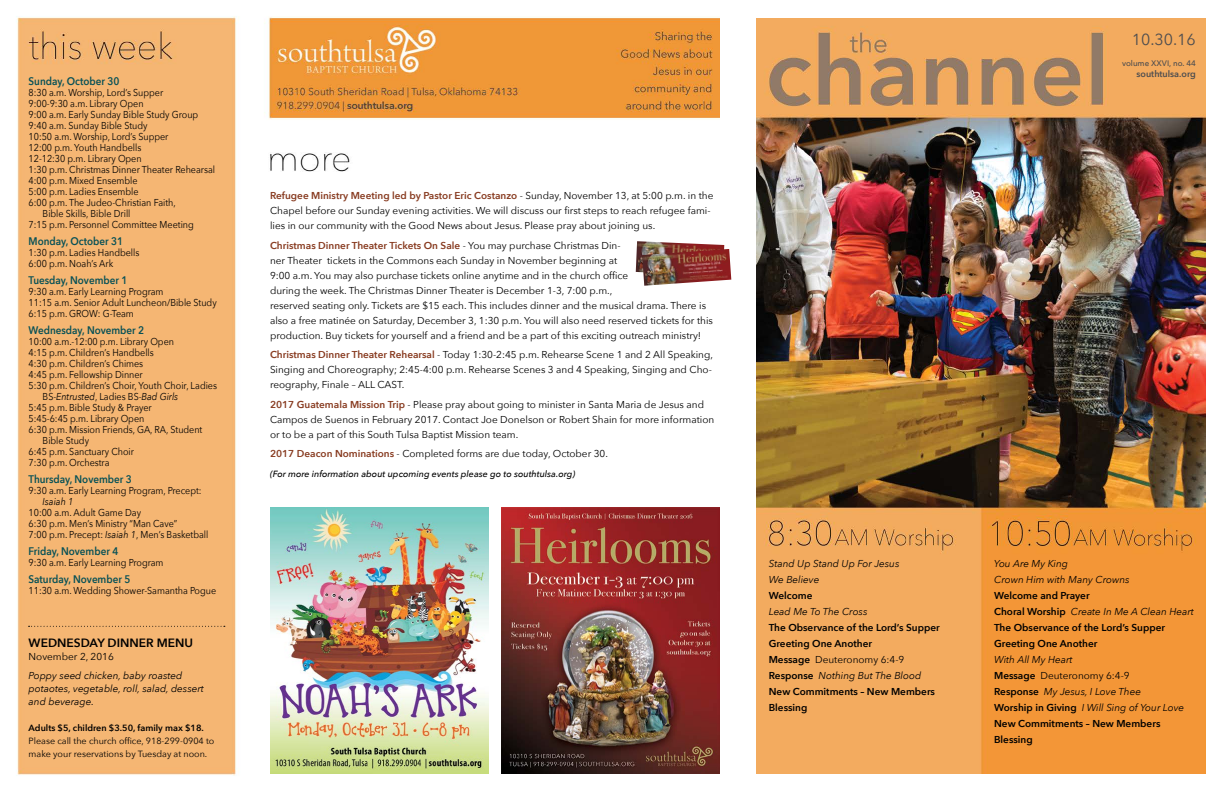
<style>
.page{position:relative;width:1224px;height:792px;background:#fff}
.page>*{position:absolute;margin:0;border:0;box-sizing:border-box;transform-origin:0 0}
.t1{font:16px "Avenir Next";color:#4d4d4f}
.t2{font:600 12px "Avenir Next";color:#000}
.t3{font:600 11px "Avenir Next";color:#085156;scale:.9 1}
.t4{font:10px/15px "Avenir Next";color:#000}
.t5{font:10px/11px "Avenir Next";color:#000;scale:.9 1}
.t6{font:600 10px/16px "Avenir Next";color:#000}
.t7{font:italic 10px/16px "Avenir Next";color:#000}
.t8{font:italic 10px "Avenir Next";color:#000;scale:.9 1}
.t9{font:9px/13px "Avenir Next";color:#000}
.t10{font:italic 500 9px "Avenir Next";color:#000}
.t11{font:600 9px "Avenir Next";color:#000}
.t12{font:600 9px "Avenir Next";color:#4d4d4f}
.t13{font:500 8px "Avenir Next";color:#4d4d4f}
.s1{font-style:normal}
.s2{font-style:italic}
.s3{font-weight:600;color:#873a1f}
.s4{font-weight:400}
.s5{font-weight:400;font-style:italic}
</style>
<div class="page">
<img style="left:756px;top:18px;width:450px;height:756px">
<img style="left:16px;top:16px;width:704px;height:760px">
<svg style="left:29px;top:626px;width:196px;height:1px"></svg>
<img style="left:501px;top:508px;width:219px;height:266px">
<img style="left:270px;top:508px;width:219px;height:266px">
<img style="left:636px;top:241px;width:88px;height:35px">
<img style="left:642px;top:249px;width:89px;height:37px">
<p class="t3" style="left:29px;top:72px;width:102px">Sunday, October 30</p>
<p class="t5" style="left:29px;top:87px;width:151px">8:30 a.m. Worship, Lord’s Supper</p>
<p class="t5" style="left:29px;top:98px;width:129px">9:00-9:30 a.m. Library Open</p>
<p class="t5" style="left:29px;top:109px;width:190px">9:00 a.m. Early Sunday Bible Study Group</p>
<p class="t5" style="left:29px;top:120px;width:134px">9:40 a.m. Sunday Bible Study</p>
<p class="t5" style="left:29px;top:131px;width:157px">10:50 a.m. Worship, Lord’s Supper</p>
<p class="t5" style="left:29px;top:142px;width:127px">12:00 p.m. Youth Handbells</p>
<p class="t5" style="left:29px;top:153px;width:127px">12-12:30 p.m. Library Open</p>
<p class="t5" style="left:29px;top:164px;width:209px">1:30 p.m. Christmas Dinner Theater Rehearsal</p>
<p class="t5" style="left:29px;top:175px;width:122px">4:00 p.m. Mixed Ensemble</p>
<p class="t5" style="left:29px;top:186px;width:124px">5:00 p.m. Ladies Ensemble</p>
<p class="t5" style="left:29px;top:197px;width:165px">6:00 p.m. The Judeo-Christian Faith,</p>
<p class="t5" style="left:43px;top:208px;width:99px">Bible Skills, Bible Drill</p>
<p class="t5" style="left:29px;top:219px;width:185px">7:15 p.m. Personnel Committee Meeting</p>
<p class="t3" style="left:29px;top:232px;width:107px">Monday, October 31</p>
<p class="t5" style="left:29px;top:247px;width:125px">1:30 p.m. Ladies Handbells<br>6:00 p.m. Noah’s Ark</p>
<p class="t3" style="left:29px;top:271px;width:111px">Tuesday, November 1</p>
<p class="t5" style="left:29px;top:286px;width:211px">9:30 a.m. Early Learning Program<br>11:15 a.m. Senior Adult Luncheon/Bible Study<br>6:15 p.m. GROW: G-Team</p>
<p class="t3" style="left:29px;top:321px;width:130px">Wednesday, November 2</p>
<p class="t5" style="left:29px;top:336px;width:163px">10:00 a.m.-12:00 p.m. Library Open</p>
<p class="t5" style="left:29px;top:347px;width:141px">4:15 p.m. Children’s Handbells</p>
<p class="t5" style="left:29px;top:358px;width:129px">4:30 p.m. Children’s Chimes</p>
<p class="t5" style="left:29px;top:369px;width:128px">4:45 p.m. Fellowship Dinner</p>
<p class="t5" style="left:29px;top:380px;width:211px">5:30 p.m. Children’s Choir, Youth Choir, Ladies</p>
<p class="t8" style="left:43px;top:388px;width:152px"><span class="s1">BS-</span>Entrusted<span class="s1">, Ladies BS-</span>Bad Girls</p>
<p class="t5" style="left:29px;top:402px;width:138px">5:45 p.m. Bible Study &amp; Prayer</p>
<p class="t5" style="left:29px;top:413px;width:130px">5:45-6:45 p.m. Library Open</p>
<p class="t5" style="left:29px;top:424px;width:195px">6:30 p.m. Mission Friends, GA, RA, Student</p>
<p class="t5" style="left:43px;top:435px;width:53px">Bible Study</p>
<p class="t5" style="left:29px;top:446px;width:119px">6:45 p.m. Sanctuary Choir</p>
<p class="t5" style="left:29px;top:457px;width:91px">7:30 p.m. Orchestra</p>
<p class="t3" style="left:29px;top:470px;width:116px">Thursday, November 3</p>
<p class="t5" style="left:29px;top:485px;width:194px">9:30 a.m. Early Learning Program, Precept:</p>
<p class="t8" style="left:43px;top:493px;width:36px">Isaiah 1</p>
<p class="t5" style="left:29px;top:507px;width:201px">10:00 a.m. Adult Game Day<br>6:30 p.m. Men’s Ministry “Man Cave”<br>7:00 p.m. Precept: <span class="s2">Isaiah 1</span>, Men’s Basketball</p>
<p class="t3" style="left:29px;top:542px;width:101px">Friday, November 4</p>
<p class="t5" style="left:29px;top:557px;width:151px">9:30 a.m. Early Learning Program</p>
<p class="t3" style="left:29px;top:570px;width:115px">Saturday, November 5</p>
<p class="t5" style="left:29px;top:585px;width:210px">11:30 a.m. Wedding Shower-Samantha Pogue</p>
<p class="t2" style="left:29px;top:633px;width:166px">WEDNESDAY DINNER MENU</p>
<p class="t4" style="left:29px;top:649px;width:87px">November 2, 2016</p>
<p class="t7" style="left:29px;top:669px;width:177px;line-height:13px">Poppy seed chicken, baby roasted potaotes, vegetable, roll, salad, dessert and beverage.</p>
<p class="t11" style="left:29px;top:720px;width:177px">Adults $5, children $3.50, family max $18.</p>
<p class="t9" style="left:29px;top:734px;width:187px">Please call the church office, 918-299-0904 to make your reservations by Tuesday at noon.</p>
<p class="t4" style="left:270px;top:188px;width:445px"><span class="s3">Refugee Ministry Meeting led by Pastor Eric Costanzo</span> - Sunday, November 13, at 5:00 p.m. in the<br>Chapel before our Sunday evening activities. We will discuss our first steps to reach refugee fami&shy;lies in our community with the Good News about Jesus. Please pray about joining us.</p>
<p class="t4" style="left:270px;top:237px;width:444px"><span class="s3">Christmas Dinner Theater Tickets On Sale</span> - You may purchase Christmas Din-<br>ner Theater tickets in the Commons each Sunday in November beginning at<br>9:00 a.m. You may also purchase tickets online anytime and in the church office<br>during the week. The Christmas Dinner Theater is December 1-3, 7:00 p.m.,<br>reserved seating only. Tickets are $15 each. This includes dinner and the musical drama. There is also a free matinée on Saturday, December 3, 1:30 p.m. You will also need reserved tickets for this production. Buy tickets for yourself and a friend and be a part of this exciting outreach ministry!</p>
<p class="t4" style="left:270px;top:347px;width:445px;text-align:justify"><span class="s3">Christmas Dinner Theater Rehearsal</span> - Today 1:30-2:45 p.m. Rehearse Scene 1 and 2 All Speaking, Singing and Choreography; 2:45-4:00 p.m. Rehearse Scenes 3 and 4 Speaking, Singing and Cho&shy;reography, Finale – ALL CAST.</p>
<p class="t4" style="left:270px;top:396px;width:446px"><span class="s3">2017 Guatemala Mission Trip</span> - Please pray about going to minister in Santa Maria de Jesus and<br>Campos de Suenos in February 2017. Contact Joe Donelson or Robert Shain for more information or to be a part of this South Tulsa Baptist Mission team.</p>
<p class="t4" style="left:270px;top:446px;width:340px"><span class="s3">2017 Deacon Nominations</span> - Completed forms are due today, October 30.</p>
<p class="t10" style="left:270px;top:466px;width:307px">(For more information about upcoming events please go to southtulsa.org)</p>
<h1 class="t1" style="left:1132px;top:26px;width:65px">10.30.16</h1>
<p class="t13" style="left:1122px;top:57px;width:75px">volume XXVI, no. 44</p>
<p class="t12" style="left:1137px;top:66px;width:61px">southtulsa.org</p>
<p class="t7" style="left:769px;top:555px;width:132px">Stand Up Stand Up For Jesus<br>We Believe</p>
<p class="t6" style="left:769px;top:587px;width:45px">Welcome</p>
<p class="t7" style="left:769px;top:603px;width:100px">Lead Me To The Cross</p>
<p class="t6" style="left:769px;top:619px;width:172px">The Observance of the Lord’s Supper<br>Greeting One Another<br>Message <span class="s4">Deuteronomy 6:4-9<br></span>Response <span class="s5">Nothing But The Blood<br></span>New Commitments – New Members<br>Blessing</p>
<p class="t7" style="left:994px;top:555px;width:137px">You Are My King<br>Crown Him with Many Crowns</p>
<p class="t6" style="left:994px;top:587px;width:201px">Welcome and Prayer<br>Choral Worship <span class="s5">Create In Me A Clean Heart<br></span>The Observance of the Lord’s Supper<br>Greeting One Another</p>
<p class="t6" style="left:994px;top:651px;width:192px"><span class="s5">With All My Heart<br></span>Message <span class="s4">Deuteronomy 6:4-9<br></span>Response <span class="s5">My Jesus, I Love Thee<br></span>Worship in Giving <span class="s5">I Will Sing of Your Love<br></span>New Commitments – New Members<br>Blessing</p>
</div>
